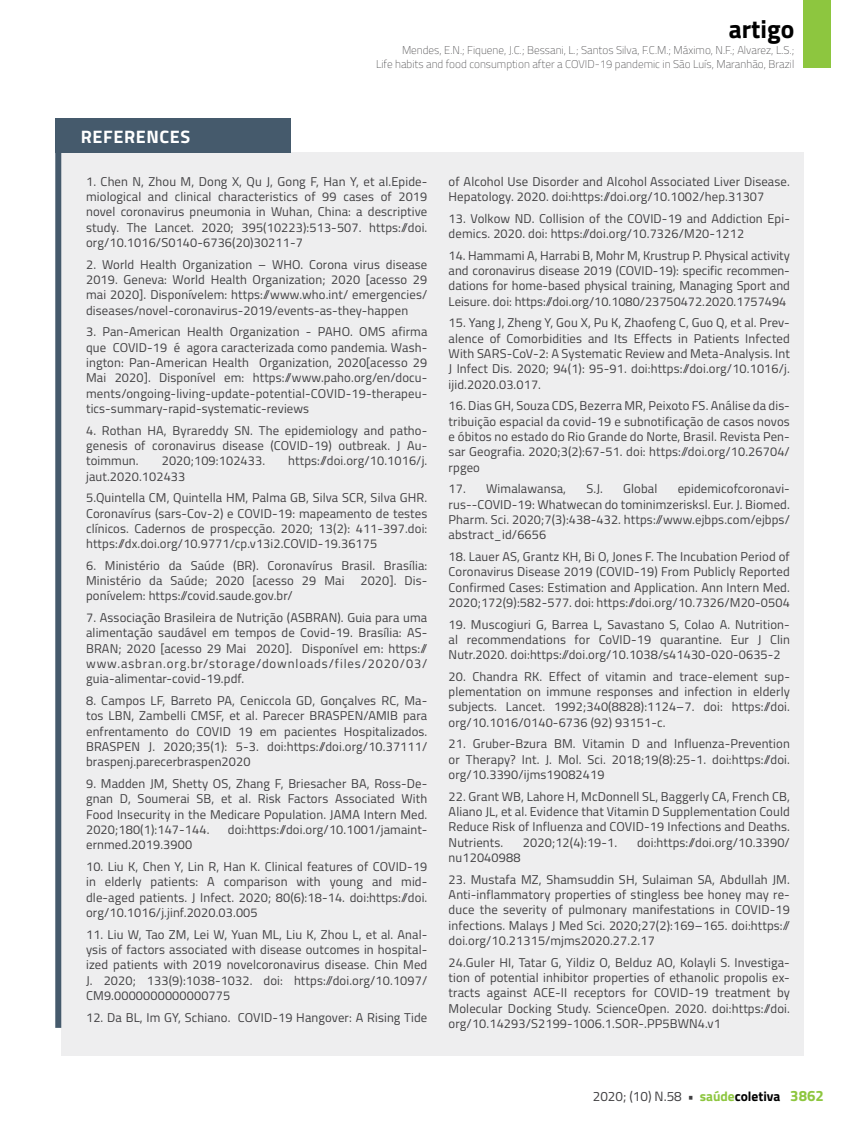
<style>
.page{position:relative;width:859px;height:1132px;background:#fff}
.page>*{position:absolute;margin:0;border:0;box-sizing:border-box;transform-origin:0 0}
.t1{font:700 25.5px "Titillium";color:#000}
.t2{font:700 18px "Titillium";letter-spacing:.035em;color:#fff}
.t3{font:13.5px "Titillium";color:#414042}
.t4{font:12.75px/15.3px "Titillium";letter-spacing:.01em;color:#414042;text-align:justify}
.t5{font:100 11.25px/13.5px "Titillium";color:#414042;text-align:right}
.s1{font-weight:700}
.s2{font-weight:700;color:#8dc63f}
.s3{font-weight:700;color:#000}
.s4{font-weight:700;font-size:15px;color:#8dc63f}
</style>
<div class="page">
<div style="left:804px;top:0;width:27px;height:68px;background:#8dc63f"></div>
<div style="left:61px;top:152px;width:743px;height:902px;background:#eeeeef"></div>
<div style="left:55px;top:118px;width:236px;height:35px;background:#455a6c"></div>
<div style="left:55px;top:134px;width:6px;height:893px;background:#455a6c"></div>
<h1 class="t1" style="left:729px;top:10px;width:67px">artigo</h1>
<p class="t5" style="left:376px;top:43px;width:420px">Mendes, E.N.; Fiquene, J.C.; Bessani, L.; Santos Silva, F.C.M.; Máximo, N.F.; Alvarez, L.S.;<br>Life habits and food consumption after a COVID-19 pandemic in São Luís, Maranhão, Brazil</p>
<h2 class="t2" style="left:81px;top:123px;width:111px">REFERENCES</h2>
<p class="t4" style="left:86px;top:173px;width:343px">1. Chen N, Zhou M, Dong X, Qu J, Gong F, Han Y, et al.Epide&shy;miological and clinical characteristics of 99 cases of 2019 novel coronavirus pneumonia in Wuhan, China: a descriptive study. The Lancet. 2020; 395(10223):513-507. https://doi. org/10.1016/S0140-6736(20)30211-7</p>
<p class="t4" style="left:86px;top:256px;width:343px">2. World Health Organization – WHO. Corona virus disease 2019. Geneva: World Health Organization; 2020 [acesso 29 mai 2020]. Disponívelem: https://www.who.int/ emergencies/ diseases/novel-coronavirus-2019/events-as-they-happen</p>
<p class="t4" style="left:86px;top:323px;width:343px">3. Pan-American Health Organization - PAHO. OMS afirma que COVID-19 é agora caracterizada como pandemia. Wash&shy;ington: Pan-American Health Organization, 2020[acesso 29<br>Mai 2020]. Disponível em: https://www.paho.org/en/docu&shy;ments/ongoing-living-update-potential-COVID-19-therapeu&shy;tics-summary-rapid-systematic-reviews</p>
<p class="t4" style="left:86px;top:421px;width:343px">4. Rothan HA, Byrareddy SN. The epidemiology and patho&shy;genesis of coronavirus disease (COVID-19) outbreak. J Au&shy;toimmun.</p>
<p class="t4" style="left:162px;top:452px;width:105px">2020;109:102433.</p>
<p class="t4" style="left:288px;top:452px;width:141px">https://doi.org/10.1016/j.</p>
<p class="t4" style="left:86px;top:464px;width:343px;line-height:21.6px">jaut.2020.102433<br>5.Quintella CM, Quintella HM, Palma GB, Silva SCR, Silva GHR.</p>
<p class="t4" style="left:86px;top:504px;width:343px">Coronavírus (sars-Cov-2) e COVID-19: mapeamento de testes clínicos. Cadernos de prospecção. 2020; 13(2): 411-397.doi: https://dx.doi.org/10.9771/cp.v13i2.COVID-19.36175</p>
<p class="t4" style="left:86px;top:557px;width:343px">6. Ministério da Saúde (BR). Coronavírus Brasil. Brasília:<br>Ministério da Saúde; 2020 [acesso 29 Mai 2020]. Dis&shy;ponívelem: https://covid.saude.gov.br/</p>
<p class="t4" style="left:86px;top:609px;width:343px">7. Associação Brasileira de Nutrição (ASBRAN). Guia para uma alimentação saudável em tempos de Covid-19. Brasília: AS-BRAN; 2020 [acesso 29 Mai 2020]. Disponível em: https:// www.asbran.org.br/storage/downloads/files/2020/03/ guia-alimentar-covid-19.pdf.</p>
<p class="t4" style="left:86px;top:692px;width:343px">8. Campos LF, Barreto PA, Ceniccola GD, Gonçalves RC, Ma&shy;tos LBN, Zambelli CMSF, et al. Parecer BRASPEN/AMIB para enfrentamento do COVID 19 em pacientes Hospitalizados.<br>BRASPEN J. 2020;35(1): 5-3. doi:https://doi.org/10.37111/ braspenj.parecerbraspen2020</p>
<p class="t4" style="left:86px;top:775px;width:343px">9. Madden JM, Shetty OS, Zhang F, Briesacher BA, Ross-De&shy;gnan D, Soumerai SB, et al. Risk Factors Associated With Food Insecurity in the Medicare Population. JAMA Intern Med.<br>2020;180(1):147-144.</p>
<p class="t4" style="left:228px;top:821px;width:201px">doi:https://doi.org/10.1001/jamaint-</p>
<p class="t4" style="left:86px;top:836px;width:108px">ernmed.2019.3900</p>
<p class="t4" style="left:86px;top:858px;width:343px">10. Liu K, Chen Y, Lin R, Han K. Clinical features of COVID-19 in elderly patients: A comparison with young and mid&shy;dle-aged patients. J Infect. 2020; 80(6):18-14. doi:https://doi. org/10.1016/j.jinf.2020.03.005</p>
<p class="t4" style="left:86px;top:925px;width:343px">11. Liu W, Tao ZM, Lei W, Yuan ML, Liu K, Zhou L, et al. Anal&shy;ysis of factors associated with disease outcomes in hospital&shy;ized patients with 2019 novelcoronavirus disease. Chin Med J. 2020; 133(9):1038-1032. doi: https://doi.org/10.1097/ CM9.0000000000000775</p>
<p class="t4" style="left:86px;top:1008px;width:343px">12. Da BL, Im GY, Schiano. COVID-19 Hangover: A Rising Tide</p>
<p class="t4" style="left:449px;top:173px;width:343px">of Alcohol Use Disorder and Alcohol‐Associated Liver Disease.<br>Hepatology. 2020. doi:https://doi.org/10.1002/hep.31307</p>
<p class="t4" style="left:449px;top:210px;width:343px">13. Volkow ND. Collision of the COVID-19 and Addiction Epi&shy;demics. 2020. doi: https://doi.org/10.7326/M20-1212</p>
<p class="t4" style="left:449px;top:247px;width:343px">14. Hammami A, Harrabi B, Mohr M, Krustrup P. Physical activity and coronavirus disease 2019 (COVID-19): specific recommen&shy;dations for home-based physical training, Managing Sport and Leisure. doi: https://doi.org/10.1080/23750472.2020.1757494</p>
<p class="t4" style="left:449px;top:314px;width:343px">15. Yang J, Zheng Y, Gou X, Pu K, Zhaofeng C, Guo Q, et al. Prev&shy;alence of Comorbidities and Its Effects in Patients Infected With SARS-CoV-2: A Systematic Review and Meta-Analysis. Int J Infect Dis. 2020; 94(1): 95-91. doi:https://doi.org/10.1016/j. ijid.2020.03.017.</p>
<p class="t4" style="left:449px;top:397px;width:343px">16. Dias GH, Souza CDS, Bezerra MR, Peixoto FS. Análise da dis&shy;tribuição espacial da covid-19 e subnotificação de casos novos e óbitos no estado do Rio Grande do Norte, Brasil. Revista Pen&shy;sar Geografia. 2020;3(2):67-51. doi: https://doi.org/10.26704/ rpgeo</p>
<p class="t4" style="left:449px;top:480px;width:119px">17. Wimalawansa,</p>
<p class="t4" style="left:586px;top:480px;width:18px">S.J.</p>
<p class="t4" style="left:623px;top:480px;width:36px">Global</p>
<p class="t4" style="left:449px;top:480px;width:343px;text-indent:229px">epidemicofcoronavi&shy;rus--COVID-19: Whatwecan do tominimzerisksl. Eur. J. Biomed.<br>Pharm. Sci. 2020;7(3):438-432. https://www.ejbps.com/ejbps/ abstract_id/6656</p>
<p class="t4" style="left:449px;top:548px;width:343px">18. Lauer AS, Grantz KH, Bi O, Jones F. The Incubation Period of Coronavirus Disease 2019 (COVID-19) From Publicly Reported Confirmed Cases: Estimation and Application. Ann Intern Med.<br>2020;172(9):582-577. doi: https://doi.org/10.7326/M20-0504</p>
<p class="t4" style="left:449px;top:615px;width:343px">19. Muscogiuri G, Barrea L, Savastano S, Colao A. Nutrition&shy;al recommendations for CoVID-19 quarantine. Eur J Clin Nutr.2020. doi:https://doi.org/10.1038/s41430-020-0635-2</p>
<p class="t4" style="left:449px;top:668px;width:343px">20. Chandra RK. Effect of vitamin and trace-element sup&shy;plementation on immune responses and infection in elderly subjects. Lancet. 1992;340(8828):1124–7. doi: https://doi. org/10.1016/0140-6736 (92) 93151-c.</p>
<p class="t4" style="left:449px;top:735px;width:343px">21. Gruber-Bzura BM. Vitamin D and Influenza-Prevention or Therapy? Int. J. Mol. Sci. 2018;19(8):25-1. doi:https://doi. org/10.3390/ijms19082419</p>
<p class="t4" style="left:449px;top:787px;width:343px">22. Grant WB, Lahore H, McDonnell SL, Baggerly CA, French CB, Aliano JL, et al. Evidence that Vitamin D Supplementation Could Reduce Risk of Influenza and COVID-19 Infections and Deaths.<br>Nutrients.</p>
<p class="t4" style="left:523px;top:833px;width:96px">2020;12(4):19-1.</p>
<p class="t4" style="left:637px;top:833px;width:154px">doi:https://doi.org/10.3390/</p>
<p class="t4" style="left:449px;top:849px;width:73px">nu12040988</p>
<p class="t4" style="left:449px;top:870px;width:343px">23. Mustafa MZ, Shamsuddin SH, Sulaiman SA, Abdullah JM.<br>Anti-inflammatory properties of stingless bee honey may re&shy;duce the severity of pulmonary manifestations in COVID-19 infections. Malays J Med Sci. 2020;27(2):169–165. doi:https:// doi.org/10.21315/mjms2020.27.2.17</p>
<p class="t4" style="left:449px;top:953px;width:343px">24.Guler HI, Tatar G, Yildiz O, Belduz AO, Kolayli S. Investiga&shy;tion of potential inhibitor properties of ethanolic propolis ex&shy;tracts against ACE-II receptors for COVID-19 treatment by Molecular Docking Study. ScienceOpen. 2020. doi:https://doi. org/10.14293/S2199-1006.1.SOR-.PP5BWN4.v1</p>
<p class="t3" style="left:593px;top:1086px;width:233px">2020; (10) N.58 <span class="s1">•</span> <span class="s2">saúde</span><span class="s3">coletiva</span> <span class="s4">3862</span></p>
</div>
